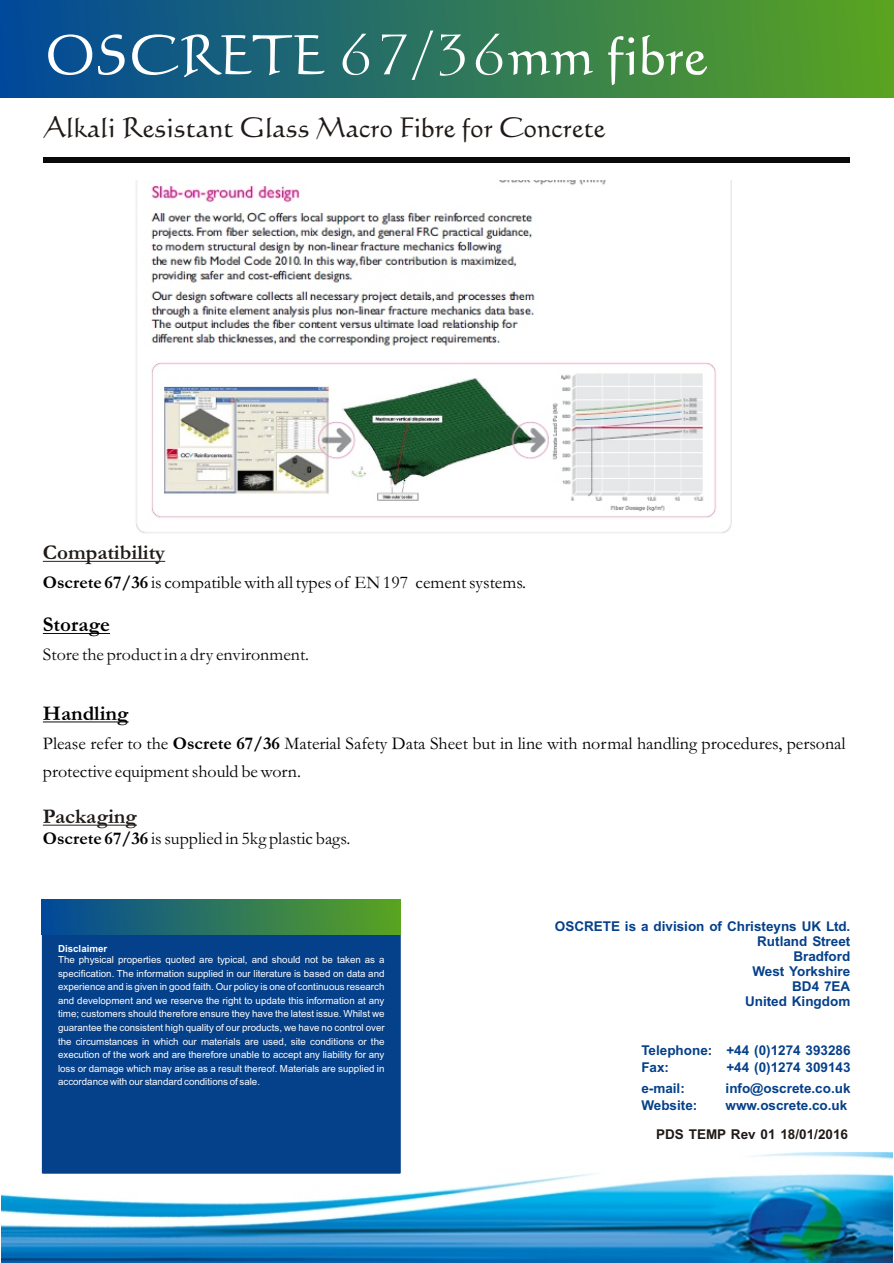
<style>
.page{position:relative;width:894px;height:1263px;background:#fff}
.page>*{position:absolute;margin:0;border:0;box-sizing:border-box;transform-origin:0 0}
.t1{font:54px "Calligraph 421 BT";color:#fff}
.t2{font:27px "Calligraph 421 BT";color:#1f1a17}
.t3{font:700 21px "Garamond";color:#1f1a17}
.t4{font:700 21px "Garamond";color:#000}
.t5{font:18px/27.9px "Garamond";color:#000}
.t6{font:18px "Garamond";color:#0a0a0d}
.t7{font:700 13.5px/15.1px "Arial";color:#05408a}
.t8{font:700 13.5px "Arial";color:#1f1a17}
.t9{font:9.75px/13.6px "Arial";color:#fff;text-align:justify}
.t10{font:700 9.75px "Arial";color:#fff}
.s1{font-family:"Calligraph 810 BT";font-size:60px}
.s2{font-weight:700}
</style>
<div class="page">
<img style="left:1px;top:1152px;width:892px;height:111px">
<div style="left:42px;top:935px;width:359px;height:239px;background:#05408a"></div>
<div style="left:42px;top:900px;width:359px;height:35px;background:linear-gradient(to right,#00489b,#5aa420)"></div>
<hr style="left:43px;top:561px;width:122px;height:1px;background:#1f1a17">
<hr style="left:43px;top:825px;width:94px;height:1px;background:#1f1a17">
<hr style="left:43px;top:633px;width:67px;height:1px;background:#000">
<hr style="left:43px;top:721px;width:86px;height:1px;background:#000">
<div style="left:44px;top:157px;width:806px;height:6px;background:#0a0a0d"></div>
<div style="left:0;top:0;width:894px;height:98px;background:linear-gradient(to right,#00489b,#5aa420)"></div>
<img style="left:136px;top:180px;width:596px;height:353px">
<h1 class="t1" style="left:45px;top:33px;width:664px">OSCRETE <span class="s1">67/36</span>mm fibre</h1>
<h2 class="t2" style="left:44px;top:116px;width:563px">Alkali Resistant Glass Macro Fibre for Concrete</h2>
<h3 class="t3" style="left:43px;top:545px;width:124px">Compatibility</h3>
<h3 class="t5" style="left:43px;top:571px;width:485px"><span class="s2">Oscrete 67/36</span> is compatible with all types of EN 197 cement systems.</h3>
<h3 class="t4" style="left:43px;top:617px;width:69px">Storage</h3>
<h3 class="t6" style="left:43px;top:648px;width:268px">Store the product in a dry environment.</h3>
<h3 class="t4" style="left:43px;top:706px;width:87px">Handling</h3>
<h3 class="t5" style="left:43px;top:731px;width:804px">Please refer to the <span class="s2">Oscrete 67/36</span> Material Safety Data Sheet but in line with normal handling procedures, personal protective equipment should be worn.</h3>
<h3 class="t3" style="left:43px;top:809px;width:96px">Packaging</h3>
<h3 class="t5" style="left:43px;top:826px;width:309px"><span class="s2">Oscrete 67/36</span> is supplied in 5kg plastic bags.</h3>
<p class="t10" style="left:58px;top:945px;width:51px">Disclaimer</p>
<p class="t9" style="left:58px;top:954px;width:328px">The physical properties quoted are typical, and should not be taken as a specification. The information supplied in our literature is based on data and experience and is given in good faith. Our policy is one of continuous research and development and we reserve the right to update this information at any time; customers should therefore ensure they have the latest issue. Whilst we guarantee the consistent high quality of our products, we have no control over the circumstances in which our materials are used, site conditions or the execution of the work and are therefore unable to accept any liability for any loss or damage which may arise as a result thereof. Materials are supplied in accordance with our standard conditions of sale.</p>
<h3 class="t7" style="left:555px;top:920px;width:297px;text-align:right">OSCRETE is a division of Christeyns UK Ltd.<br>Rutland Street<br>Bradford<br>West Yorkshire<br>BD4 7EA<br>United Kingdom</h3>
<h3 class="t7" style="left:641px;top:1043px;width:73px;line-height:16.8px">Telephone:<br>Fax:</h3>
<h3 class="t7" style="left:726px;top:1043px;width:126px;line-height:16.8px">+44 (0)1274 393286 +44 (0)1274 309143</h3>
<h3 class="t7" style="left:726px;top:1082px;width:126px;line-height:16.8px">info@oscrete.co.uk www.oscrete.co.uk</h3>
<h3 class="t7" style="left:641px;top:1082px;width:58px;line-height:16.8px">e-mail:<br>Website:</h3>
<h3 class="t8" style="left:656px;top:1129px;width:193px">PDS TEMP Rev 01 18/01/2016</h3>
</div>
